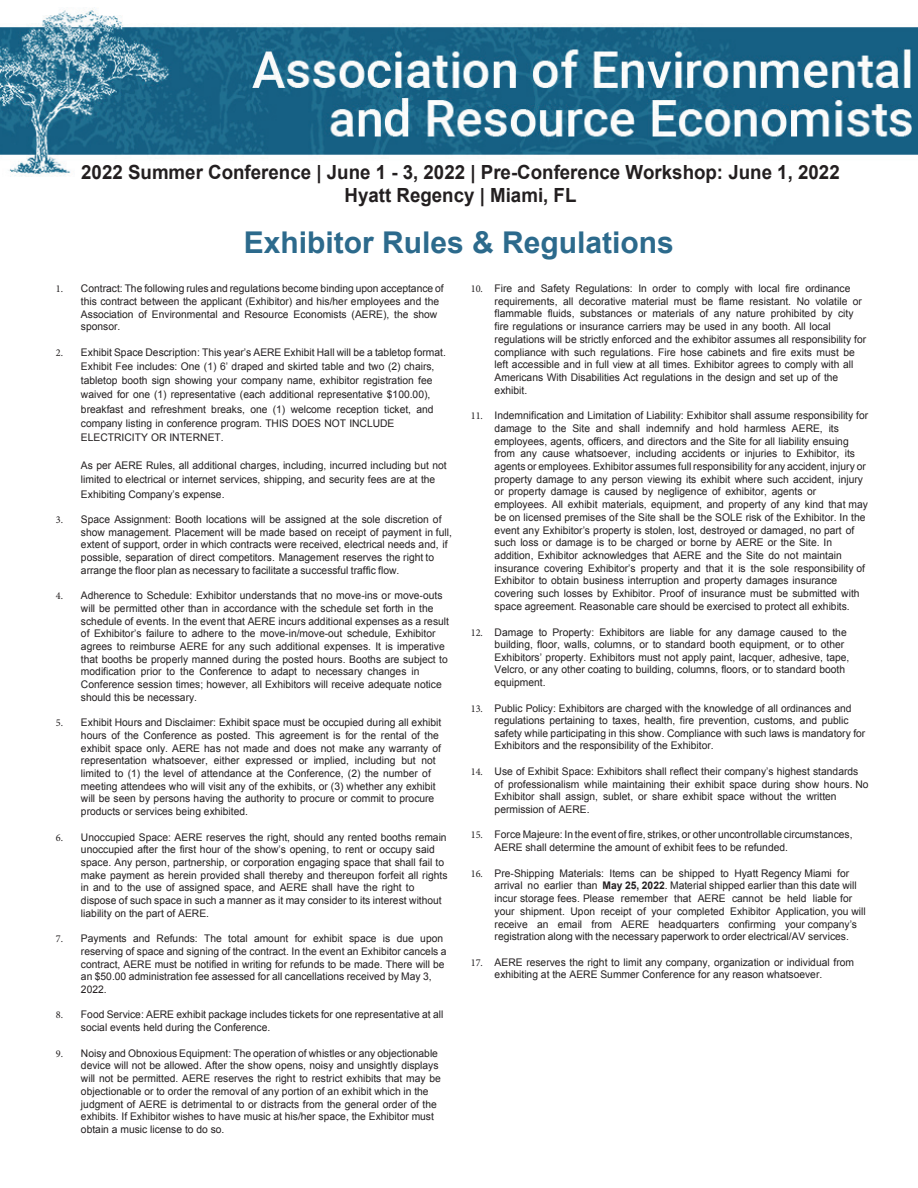
<style>
.page{position:relative;width:918px;height:1188px;background:#fff}
.page>*{position:absolute;margin:0;border:0;box-sizing:border-box;transform-origin:0 0}
.t1{font:700 30px "Arial";color:#2c6a8c}
.t2{font:700 19.5px/23.4px "Arial";color:#231f20;text-align:center;scale:.96 1}
.t3{font:10.5px/12.8px "Arial";color:#231f20}
.s1{font-family:"Minion Pro"}
.s2{font-weight:700}
</style>
<div class="page">
<img style="left:0;top:8px;width:918px;height:169px">
<h2 class="t2" style="left:81px;top:161px;width:792px">2022 Summer Conference | June 1 - 3, 2022 | Pre-Conference Workshop: June 1, 2022<br>Hyatt Regency | Miami, FL</h2>
<h1 class="t1" style="left:244px;top:223px;width:432px">Exhibitor Rules &amp; Regulations</h1>
<p class="t3" style="left:81px;top:282px;width:364px;text-indent:-25px"><span class="s1">1.</span> Contract: The following rules and regulations become binding upon acceptance of this contract between the applicant (Exhibitor) and his/her employees and the Association of Environmental and Resource Economists (AERE), the show sponsor.</p>
<p class="t3" style="left:81px;top:345px;width:366px;line-height:14.1px;text-indent:-25px"><span class="s1">2.</span> Exhibit Space Description: This year’s AERE Exhibit Hall will be a tabletop format.<br>Exhibit Fee includes: One (1) 6’ draped and skirted table and two (2) chairs, tabletop booth sign showing your company name, exhibitor registration fee waived for one (1) representative (each additional representative $100.00), breakfast and refreshment breaks, one (1) welcome reception ticket, and company listing in conference program. THIS DOES NOT INCLUDE ELECTRICITY OR INTERNET.</p>
<p class="t3" style="left:81px;top:459px;width:367px;line-height:14.1px">As per AERE Rules, all additional charges, including, incurred including but not limited to electrical or internet services, shipping, and security fees are at the<br>Exhibiting Company’s expense.</p>
<p class="t3" style="left:81px;top:513px;width:372px;text-indent:-25px"><span class="s1">3.</span> Space Assignment: Booth locations will be assigned at the sole discretion of show management. Placement will be made based on receipt of payment in full, extent of support, order in which contracts were received, electrical needs and, if possible, separation of direct competitors. Management reserves the right to arrange the floor plan as necessary to facilitate a successful traffic flow.</p>
<p class="t3" style="left:81px;top:589px;width:370px;text-indent:-25px"><span class="s1">4.</span> Adherence to Schedule: Exhibitor understands that no move-ins or move-outs will be permitted other than in accordance with the schedule set forth in the schedule of events. In the event that AERE incurs additional expenses as a result of Exhibitor’s failure to adhere to the move-in/move-out schedule, Exhibitor agrees to reimburse AERE for any such additional expenses. It is imperative that booths be properly manned during the posted hours. Booths are subject to modification prior to the Conference to adapt to necessary changes in Conference session times; however, all Exhibitors will receive adequate notice should this be necessary.</p>
<p class="t3" style="left:81px;top:716px;width:362px;text-indent:-25px"><span class="s1">5.</span> Exhibit Hours and Disclaimer: Exhibit space must be occupied during all exhibit hours of the Conference as posted. This agreement is for the rental of the exhibit space only. AERE has not made and does not make any warranty of representation whatsoever, either expressed or implied, including but not limited to (1) the level of attendance at the Conference, (2) the number of meeting attendees who will visit any of the exhibits, or (3) whether any exhibit will be seen by persons having the authority to procure or commit to procure products or services being exhibited.</p>
<p class="t3" style="left:81px;top:831px;width:368px;text-indent:-25px"><span class="s1">6.</span> Unoccupied Space: AERE reserves the right, should any rented booths remain unoccupied after the first hour of the show’s opening, to rent or occupy said space. Any person, partnership, or corporation engaging space that shall fail to make payment as herein provided shall thereby and thereupon forfeit all rights in and to the use of assigned space, and AERE shall have the right to dispose of such space in such a manner as it may consider to its interest without liability on the part of AERE.</p>
<p class="t3" style="left:81px;top:932px;width:367px;text-indent:-25px"><span class="s1">7.</span> Payments and Refunds: The total amount for exhibit space is due upon reserving of space and signing of the contract. In the event an Exhibitor cancels a contract, AERE must be notified in writing for refunds to be made. There will be an $50.00 administration fee assessed for all cancellations received by May 3, 2022.</p>
<p class="t3" style="left:81px;top:1008px;width:364px;text-indent:-25px"><span class="s1">8.</span> Food Service: AERE exhibit package includes tickets for one representative at all social events held during the Conference.</p>
<p class="t3" style="left:81px;top:1047px;width:362px;text-indent:-25px"><span class="s1">9.</span> Noisy and Obnoxious Equipment: The operation of whistles or any objectionable device will not be allowed. After the show opens, noisy and unsightly displays will not be permitted. AERE reserves the right to restrict exhibits that may be objectionable or to order the removal of any portion of an exhibit which in the judgment of AERE is detrimental to or distracts from the general order of the exhibits. If Exhibitor wishes to have music at his/her space, the Exhibitor must obtain a music license to do so.</p>
<p class="t3" style="left:495px;top:282px;width:373px;text-indent:-24px"><span class="s1">10.</span> Fire and Safety Regulations: In order to comply with local fire ordinance requirements, all decorative material must be flame resistant. No volatile or flammable fluids, substances or materials of any nature prohibited by city fire regulations or insurance carriers may be used in any booth. All local regulations will be strictly enforced and the exhibitor assumes all responsibility for compliance with such regulations. Fire hose cabinets and fire exits must be left accessible and in full view at all times. Exhibitor agrees to comply with all Americans With Disabilities Act regulations in the design and set up of the exhibit.</p>
<p class="t3" style="left:495px;top:409px;width:375px;text-indent:-24px"><span class="s1">11.</span> Indemnification and Limitation of Liability: Exhibitor shall assume responsibility for damage to the Site and shall indemnify and hold harmless AERE, its employees, agents, officers, and directors and the Site for all liability ensuing from any cause whatsoever, including accidents or injuries to Exhibitor, its agents or employees. Exhibitor assumes full responsibility for any accident, injury or property damage to any person viewing its exhibit where such accident, injury or property damage is caused by negligence of exhibitor, agents or employees. All exhibit materials, equipment, and property of any kind that may be on licensed premises of the Site shall be the SOLE risk of the Exhibitor. In the event any Exhibitor’s property is stolen, lost, destroyed or damaged, no part of such loss or damage is to be charged or borne by AERE or the Site. In addition, Exhibitor acknowledges that AERE and the Site do not maintain insurance covering Exhibitor’s property and that it is the sole responsibility of Exhibitor to obtain business interruption and property damages insurance covering such losses by Exhibitor. Proof of insurance must be submitted with space agreement. Reasonable care should be exercised to protect all exhibits.</p>
<p class="t3" style="left:495px;top:626px;width:356px;text-indent:-24px"><span class="s1">12.</span> Damage to Property: Exhibitors are liable for any damage caused to the building, floor, walls, columns, or to standard booth equipment, or to other Exhibitors’ property. Exhibitors must not apply paint, lacquer, adhesive, tape, Velcro, or any other coating to building, columns, floors, or to standard booth equipment.</p>
<p class="t3" style="left:495px;top:702px;width:372px;text-indent:-24px"><span class="s1">13.</span> Public Policy: Exhibitors are charged with the knowledge of all ordinances and regulations pertaining to taxes, health, fire prevention, customs, and public safety while participating in this show. Compliance with such laws is mandatory for Exhibitors and the responsibility of the Exhibitor.</p>
<p class="t3" style="left:495px;top:765px;width:375px;text-indent:-24px"><span class="s1">14.</span> Use of Exhibit Space: Exhibitors shall reflect their company’s highest standards of professionalism while maintaining their exhibit space during show hours. No Exhibitor shall assign, sublet, or share exhibit space without the written permission of AERE.</p>
<p class="t3" style="left:495px;top:828px;width:359px;text-indent:-24px"><span class="s1">15.</span> Force Majeure: In the event of fire, strikes, or other uncontrollable circumstances,<br>AERE shall determine the amount of exhibit fees to be refunded.</p>
<p class="t3" style="left:495px;top:867px;width:373px;text-indent:-24px"><span class="s1">16.</span> Pre-Shipping Materials: Items can be shipped to Hyatt Regency Miami for arrival no earlier than <span class="s2">May 25, 2022</span>. Material shipped earlier than this date will incur storage fees. Please remember that AERE cannot be held liable for your shipment. Upon receipt of your completed Exhibitor Application, you will receive an email from AERE headquarters confirming your company’s registration along with the necessary paperwork to order electrical/AV services.</p>
<p class="t3" style="left:495px;top:956px;width:361px;line-height:12.3px;text-indent:-24px"><span class="s1">17.</span> AERE reserves the right to limit any company, organization or individual from exhibiting at the AERE Summer Conference for any reason whatsoever.</p>
</div>
